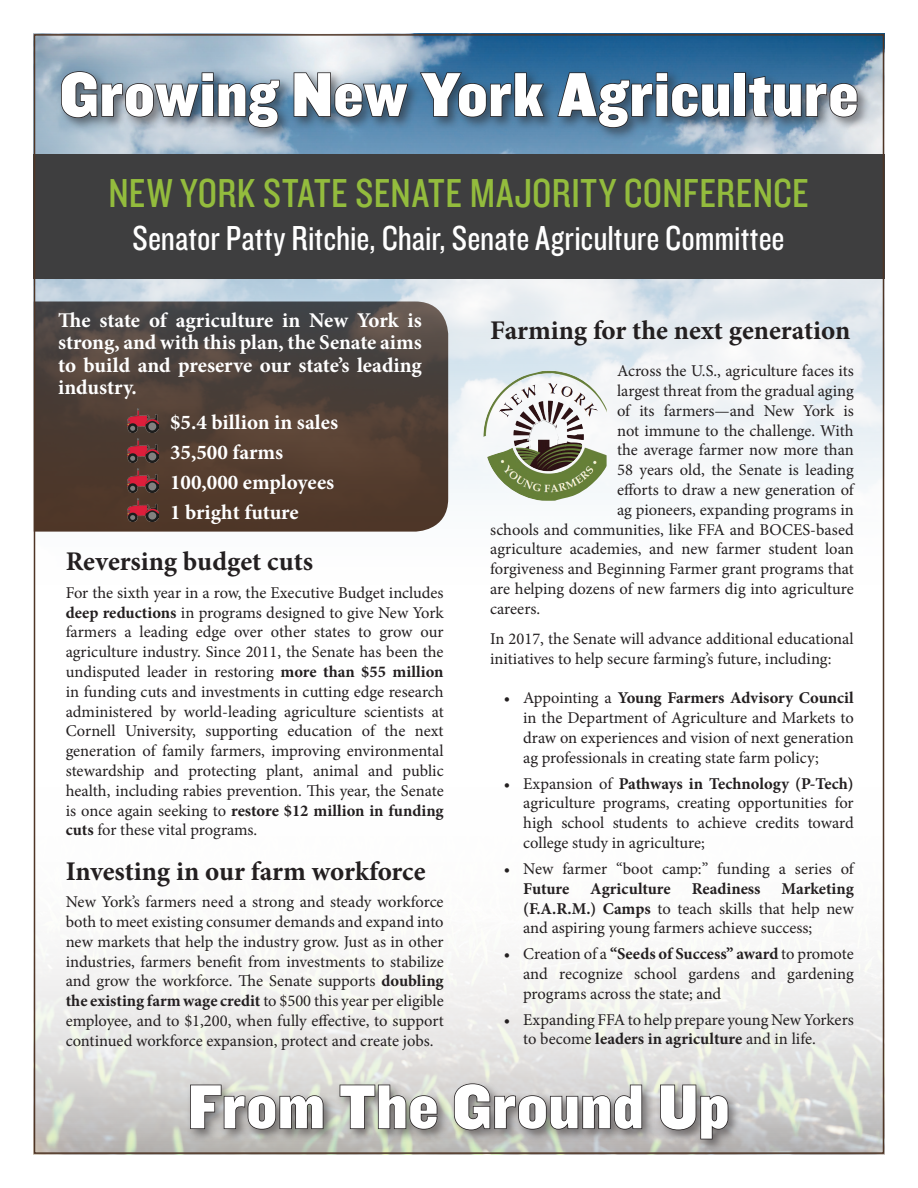
<style>
.page{position:relative;width:918px;height:1188px;background:#fff}
.page>*{position:absolute;margin:0;border:0;box-sizing:border-box;transform-origin:0 0}
.t1{font:64.5px "Knockout HTF71 Full Middlewt";color:#fff}
.t2{font:42px "Knockout HTF29 Junior Liteweight";letter-spacing:.01em;color:#93bc3d}
.t3{font:36px "Knockout HTF29 Junior Liteweight";color:#fff}
.t4{font:700 27px "Minion Pro";letter-spacing:-.005em;color:#231f20}
.t5{font:700 21px/22.5px "Minion Pro";color:#fff;text-align:justify}
.t6{font:16.5px/19.8px "Minion Pro";letter-spacing:-.005em;color:#231f20;text-align:justify}
.t7{font:700 16.5px "Minion Pro";color:#231f20}
.s1{font-weight:700}
</style>
<div class="page">
<img style="left:37px;top:37px;width:844px;height:495px">
<div style="left:58px;top:67px;width:812px;height:74px;background:#231f20;opacity:.51"></div>
<svg style="left:60px;top:70px;width:221px;height:59px;background:#708190"></svg>
<svg style="left:293px;top:71px;width:116px;height:47px;background:#617586"></svg>
<svg style="left:419px;top:71px;width:126px;height:47px;background:#365976"></svg>
<svg style="left:556px;top:72px;width:174px;height:57px;background:#3d5f7b"></svg>
<div style="left:734px;top:72px;width:12px;height:45px;border:2px solid #231f20"></div>
<svg style="left:748px;top:75px;width:110px;height:43px;background:#4e657a"></svg>
<div style="left:33px;top:155px;width:852px;height:124px;background:#3e3e3f"></div>
<div style="left:187px;top:1080px;width:555px;height:73px;background:#231f20;opacity:.51"></div>
<svg style="left:189px;top:1084px;width:135px;height:46px;background:#92908e"></svg>
<svg style="left:339px;top:1084px;width:99px;height:46px;background:#92938d"></svg>
<svg style="left:453px;top:1083px;width:190px;height:48px;background:#908e8d"></svg>
<svg style="left:659px;top:1084px;width:70px;height:56px;background:#8d8c8b"></svg>
<img style="left:128px;top:409px;width:30px;height:24px">
<img style="left:128px;top:439px;width:30px;height:23px">
<img style="left:128px;top:468px;width:30px;height:24px">
<img style="left:128px;top:498px;width:30px;height:24px">
<img style="left:483px;top:371px;width:124px;height:77px">
<h1 class="t1" style="left:60px;top:59px;width:801px">Growing New York Agriculture</h1>
<h2 class="t2" style="left:109px;top:171px;width:702px">NEW YORK STATE SENATE MAJORITY CONFERENCE</h2>
<h3 class="t3" style="left:133px;top:220px;width:653px">Senator Patty Ritchie, Chair, Senate Agriculture Committee</h3>
<p class="t5" style="left:58px;top:309px;width:365px">The state of agriculture in New York is strong, and with this plan, the Senate aims to build and preserve our state’s leading industry.</p>
<p class="t5" style="left:170px;top:407px;width:170px;line-height:30px;text-align:left">$5.4 billion in sales<br>35,500 farms<br>100,000 employees<br>1 bright future</p>
<h3 class="t4" style="left:66px;top:543px;width:249px">Reversing budget cuts</h3>
<p class="t6" style="left:66px;top:583px;width:380px">For the sixth year in a row, the Executive Budget includes <span class="s1">deep reductions</span> in programs designed to give New York farmers a leading edge over other states to grow our agriculture industry. Since 2011, the Senate has been the undisputed leader in restoring <span class="s1">more than $55 million </span>in funding cuts and investments in cutting edge research administered by world-leading agriculture scientists at Cornell University, supporting education of the next generation of family farmers, improving environmental stewardship and protecting plant, animal and public health, including rabies prevention. This year, the Senate is once again seeking to <span class="s1">restore $12 million in funding cuts</span> for these vital programs.</p>
<h3 class="t4" style="left:66px;top:852px;width:361px">Investing in our farm workforce</h3>
<p class="t6" style="left:66px;top:892px;width:380px">New York’s farmers need a strong and steady workforce both to meet existing consumer demands and expand into new markets that help the industry grow. Just as in other industries, farmers benefit from investments to stabilize and grow the workforce. The Senate supports <span class="s1">doubling the existing farm wage credit</span> to $500 this year per eligible employee, and to $1,200, when fully effective, to support continued workforce expansion, protect and create jobs.</p>
<h3 class="t4" style="left:490px;top:311px;width:362px">Farming for the next generation</h3>
<p class="t6" style="left:617px;top:361px;width:238px">Across the U.S., agriculture faces its</p>
<p class="t6" style="left:617px;top:381px;width:238px">largest threat from the gradual aging</p>
<p class="t6" style="left:617px;top:401px;width:238px">of its farmers—and New York is</p>
<p class="t6" style="left:617px;top:421px;width:238px">not immune to the challenge. With</p>
<p class="t6" style="left:617px;top:440px;width:238px">the average farmer now more than</p>
<p class="t6" style="left:617px;top:460px;width:238px">58 years old, the Senate is leading</p>
<p class="t6" style="left:617px;top:480px;width:238px">efforts to draw a new generation of</p>
<p class="t6" style="left:617px;top:500px;width:238px">ag pioneers, expanding programs in</p>
<p class="t6" style="left:490px;top:520px;width:365px">schools and communities, like FFA and BOCES-based</p>
<p class="t6" style="left:490px;top:539px;width:365px">agriculture academies, and new farmer student loan</p>
<p class="t6" style="left:490px;top:559px;width:365px">forgiveness and Beginning Farmer grant programs that</p>
<p class="t6" style="left:490px;top:579px;width:365px">are helping dozens of new farmers dig into agriculture</p>
<p class="t6" style="left:490px;top:599px;width:51px">careers.</p>
<p class="t6" style="left:490px;top:629px;width:365px">In 2017, the Senate will advance additional educational initiatives to help secure farming’s future, including:</p>
<p class="t6" style="left:523px;top:688px;width:332px;text-indent:-20px">• Appointing a <span class="s1">Young Farmers Advisory Council </span>in the Department of Agriculture and Markets to draw on experiences and vision of next generation ag professionals in creating state farm policy;</p>
<p class="t6" style="left:523px;top:774px;width:332px;text-indent:-20px">• Expansion of <span class="s1">Pathways in Technology (P-Tech) </span>agriculture programs, creating opportunities for high school students to achieve credits toward college study in agriculture;</p>
<p class="t6" style="left:504px;top:859px;width:352px">• New farmer “boot camp:” funding a series of</p>
<p class="t7" style="left:523px;top:877px;width:48px">Future</p>
<p class="t7" style="left:590px;top:877px;width:82px">Agriculture</p>
<p class="t7" style="left:692px;top:877px;width:70px">Readiness</p>
<p class="t6" style="left:523px;top:879px;width:332px;text-indent:258px"><span class="s1">Marketing (F.A.R.M.) Camps</span> to teach skills that help new and aspiring young farmers achieve success;</p>
<p class="t6" style="left:523px;top:944px;width:332px;text-indent:-20px">• Creation of a <span class="s1">“Seeds of Success” award</span> to promote and recognize school gardens and gardening programs across the state; and</p>
<p class="t6" style="left:523px;top:1009px;width:332px;text-indent:-20px">• Expanding FFA to help prepare young New Yorkers to become <span class="s1">leaders in agriculture</span> and in life.</p>
<h1 class="t1" style="left:188px;top:1072px;width:543px">From The Ground Up</h1>
</div>
